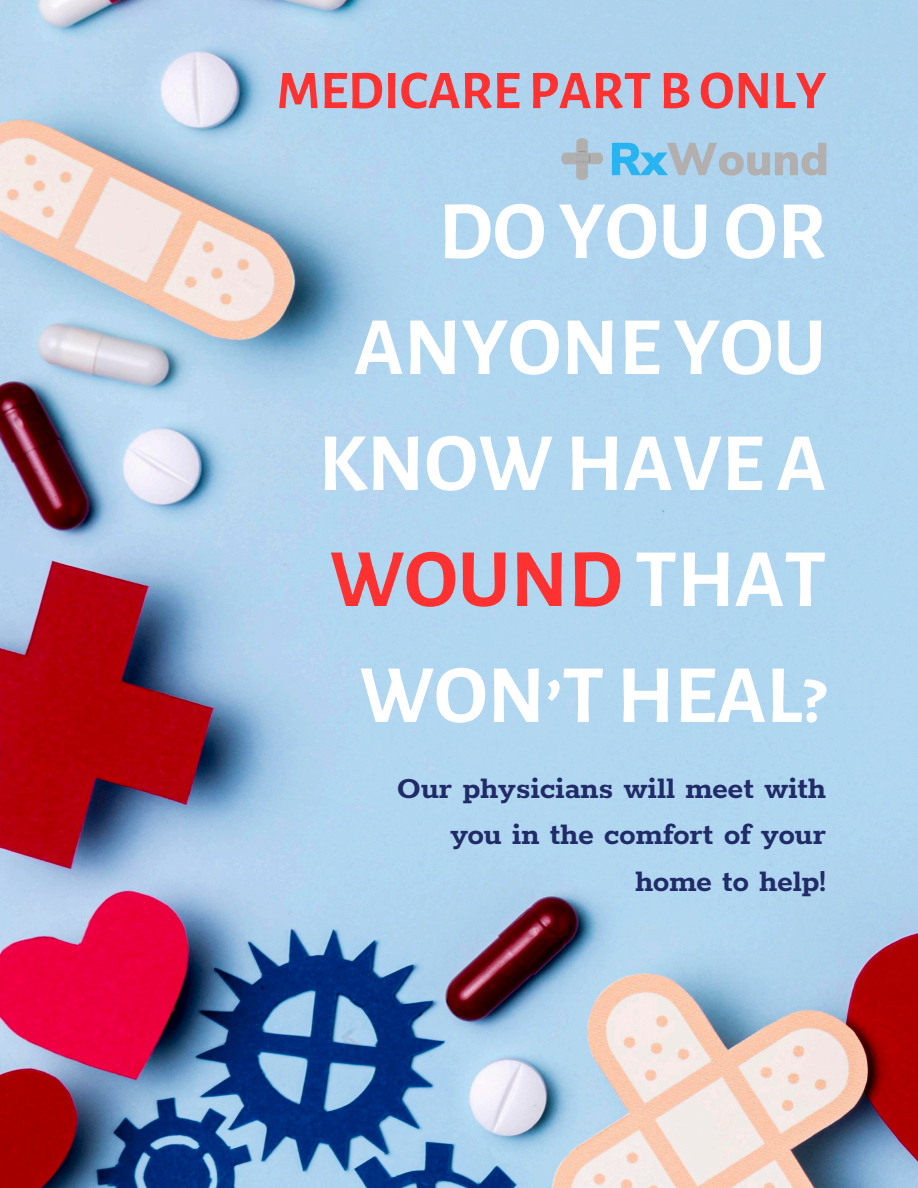
<style>
.page{position:relative;width:918px;height:1188px;background:#fff}
.page>*{position:absolute;margin:0;border:0;box-sizing:border-box;transform-origin:0 0}
.t1{font:700 82.95px/115.9px "Alegreya Sans SC";color:#fff;text-align:right}
.t2{font:700 54.45px "Alegreya Sans SC";color:#ff3131}
.t3{font:700 33.6px/46.5px "Rokkitt";color:#202b67;text-align:right}
.s1{color:#ff3131}
</style>
<div class="page">
<img style="left:0;top:0;width:918px;height:1188px">
<img style="left:547px;top:92px;width:279px;height:148px">
<p class="t2" style="left:277px;top:65px;width:551px">MEDICARE PART BONLY</p>
<p class="t1" style="left:318px;top:175px;width:509px">DOYOUOR<br>ANYONE YOU<br>KNOW HAVE A<br><span class="s1">WOUND</span>THAT<br>WON’THEAL?</p>
<h1 class="t3" style="left:397px;top:766px;width:431px">Our physicians will meet with you in the comfort of your home to help!</h1>
</div>
